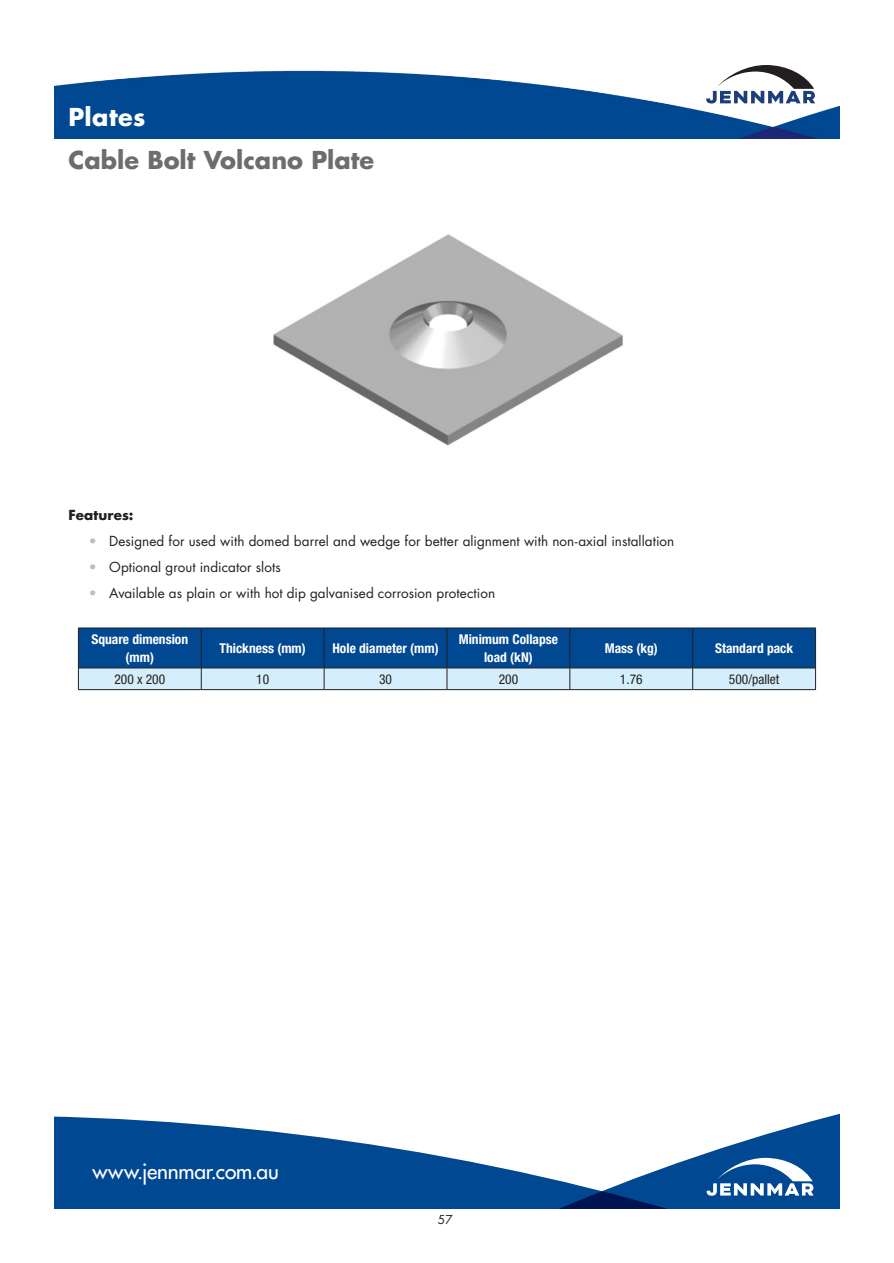
<style>
.page{position:relative;width:894px;height:1263px;background:#fff}
.page>*{position:absolute;margin:0;border:0;box-sizing:border-box;transform-origin:0 0}
.Product_Heading{font:700 24px "Futura Std";color:#6c6d70}
.Chapter_Heading{font:700 24px "Futura Std";letter-spacing:.015em;color:#fff}
.t1{font:500 21px "Futura Std";letter-spacing:-.01em;color:#fff}
.t2{font:13.5px "Futura Std";letter-spacing:.005em;color:#231f20}
.Table_Header{font:700 condensed 13.5px/18.3px "Helvetica Neue LT Std";color:#fff;text-align:center}
.table_body{font:condensed 13.5px "Helvetica Neue LT Std";color:#231f20}
.subhead_bold{font:700 13.5px "Futura Std";letter-spacing:.01em;color:#231f20}
.t3{font:12px "Futura Std";color:#231f20}
.s1{color:#bcbdc0}
</style>
<div class="page">
<img style="left:54px;top:70px;width:785px;height:69px">
<svg style="left:54px;top:1114px;width:785px;height:95px;fill:#014892"></svg>
<svg style="left:706px;top:1157px;width:107px;height:38px"></svg>
<svg style="left:706px;top:65px;width:108px;height:38px"></svg>
<hr style="left:201px;top:689px;width:123px;height:1px;background:#231f20">
<hr style="left:324px;top:689px;width:123px;height:1px;background:#231f20">
<hr style="left:447px;top:689px;width:122px;height:1px;background:#231f20">
<hr style="left:569px;top:689px;width:123px;height:1px;background:#231f20">
<hr style="left:692px;top:689px;width:123px;height:1px;background:#231f20">
<hr style="left:78px;top:689px;width:123px;height:1px;background:#231f20">
<hr style="left:78px;top:627px;width:123px;height:1px;background:#231f20">
<hr style="left:201px;top:627px;width:123px;height:1px;background:#231f20">
<hr style="left:324px;top:627px;width:123px;height:1px;background:#231f20">
<hr style="left:447px;top:627px;width:122px;height:1px;background:#231f20">
<hr style="left:569px;top:627px;width:123px;height:1px;background:#231f20">
<hr style="left:692px;top:627px;width:123px;height:1px;background:#231f20">
<svg style="left:78px;top:628px;width:737px;height:61px;background:#487db0"></svg>
<img style="left:273px;top:234px;width:350px;height:212px">
<p class="Chapter_Heading" style="left:69px;top:101px;width:78px">Plates</p>
<p class="Product_Heading" style="left:69px;top:144px;width:307px">Cable Bolt Volcano Plate</p>
<p class="subhead_bold" style="left:69px;top:505px;width:66px">Features:</p>
<p class="t2" style="left:89px;top:532px;width:586px"><span class="s1">•</span> Designed for used with domed barrel and wedge for better alignment with non-axial installation</p>
<p class="t2" style="left:89px;top:558px;width:193px"><span class="s1">•</span> Optional grout indicator slots</p>
<p class="t2" style="left:89px;top:584px;width:407px"><span class="s1">•</span> Available as plain or with hot dip galvanised corrosion protection</p>
<p class="Table_Header" style="left:91px;top:629px;width:98px">Square dimension (mm)</p>
<p class="Table_Header" style="left:219px;top:638px;width:88px">Thickness (mm)</p>
<p class="Table_Header" style="left:332px;top:638px;width:108px">Hole diameter (mm)</p>
<p class="Table_Header" style="left:458px;top:629px;width:101px">Minimum Collapse load (kN)</p>
<p class="Table_Header" style="left:604px;top:638px;width:55px">Mass (kg)</p>
<p class="Table_Header" style="left:714px;top:638px;width:80px">Standard pack</p>
<p class="table_body" style="left:114px;top:671px;width:52px">200 x 200</p>
<p class="table_body" style="left:256px;top:671px;width:14px">10</p>
<p class="table_body" style="left:379px;top:671px;width:14px">30</p>
<p class="table_body" style="left:498px;top:671px;width:21px">200</p>
<p class="table_body" style="left:619px;top:671px;width:24px">1.76</p>
<p class="table_body" style="left:728px;top:671px;width:52px">500/pallet</p>
<h2 class="t1" style="left:92px;top:1158px;width:188px">www.jennmar.com.au</h2>
<p class="t3" style="left:438px;top:1211px;width:16px">57</p>
</div>
